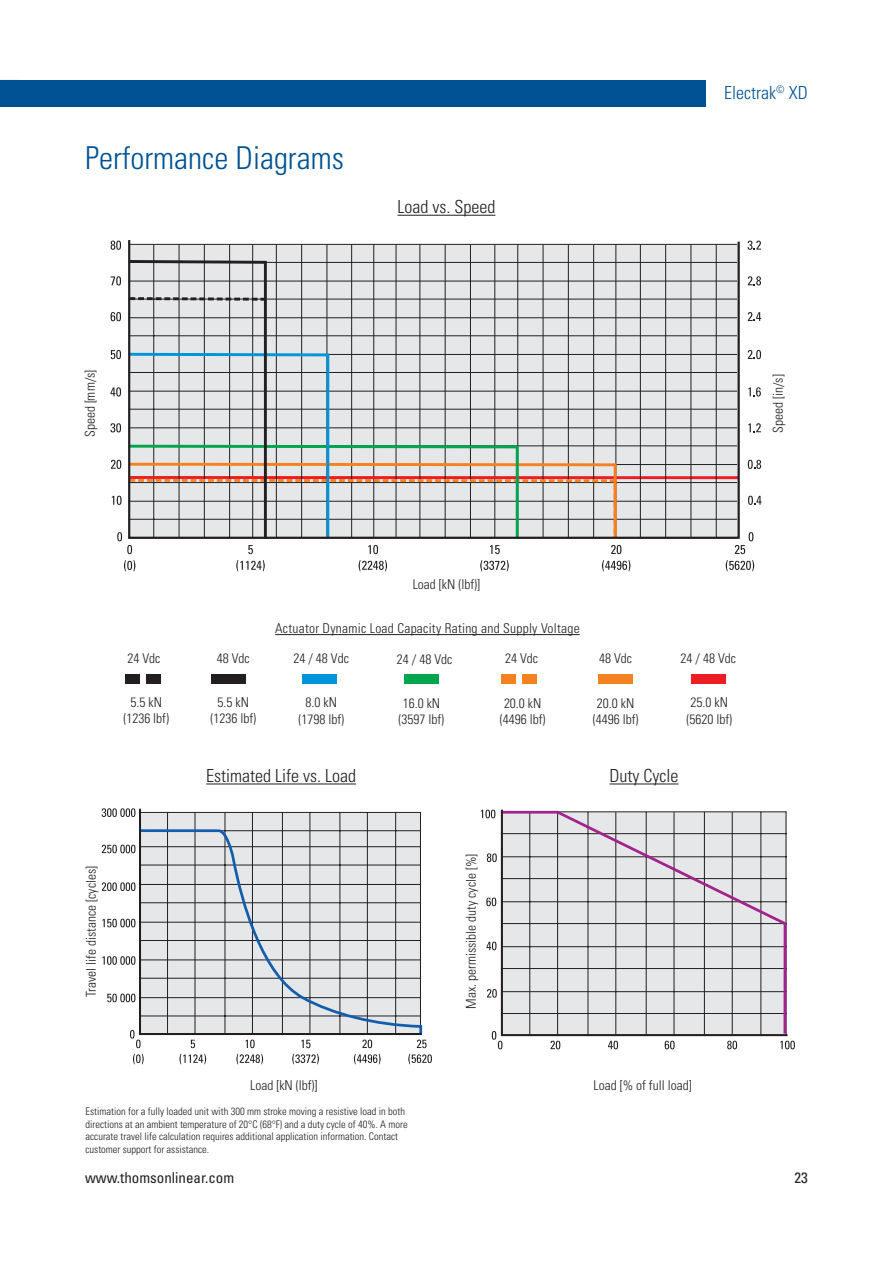
<style>
.page{position:relative;width:893px;height:1263px;background:#fff}
.page>*{position:absolute;margin:0;border:0;box-sizing:border-box;transform-origin:0 0}
.t1{font:300 condensed 31.5px "Univers LT Std";color:#005294}
.t2{font:300 condensed 18px "Univers LT Std";color:#231f20}
.t3{font:300 condensed 18px "Univers LT Std";color:#005294}
.t4{font:condensed 15px "Univers LT Std";color:#231f20}
.t5{font:300 condensed 13.5px "Univers LT Std";color:#231f20}
.t6{font:300 condensed 13.5px "Univers LT Std";letter-spacing:.02em;color:#231f20}
.t7{font:300 condensed 10.5px/12.6px "Univers LT Std";color:#231f20}
</style>
<div class="page">
<div style="left:0;top:80px;width:706px;height:27px;background:#005294"></div>
<svg style="left:124px;top:560px;width:11px;height:11px"></svg>
<svg style="left:111px;top:241px;width:10px;height:9px"></svg>
<svg style="left:748px;top:496px;width:14px;height:9px"></svg>
<svg style="left:748px;top:460px;width:13px;height:9px"></svg>
<svg style="left:748px;top:423px;width:13px;height:9px"></svg>
<svg style="left:748px;top:387px;width:13px;height:9px"></svg>
<svg style="left:748px;top:350px;width:13px;height:9px"></svg>
<svg style="left:748px;top:312px;width:13px;height:9px"></svg>
<svg style="left:748px;top:276px;width:13px;height:9px"></svg>
<svg style="left:747px;top:241px;width:14px;height:9px"></svg>
<svg style="left:236px;top:560px;width:29px;height:11px"></svg>
<svg style="left:359px;top:560px;width:28px;height:11px"></svg>
<svg style="left:480px;top:560px;width:29px;height:11px"></svg>
<svg style="left:602px;top:560px;width:28px;height:11px"></svg>
<svg style="left:735px;top:532px;width:18px;height:22px"></svg>
<svg style="left:726px;top:560px;width:28px;height:11px"></svg>
<svg style="left:110px;top:276px;width:511px;height:278px"></svg>
<svg style="left:127px;top:240px;width:614px;height:300px;background:#d0cfcf"></svg>
<div style="left:212px;top:675px;width:34px;height:9px;background:#231f20"></div>
<div style="left:303px;top:675px;width:34px;height:9px;background:#0095d9"></div>
<div style="left:404px;top:675px;width:34px;height:9px;background:#00a54f"></div>
<div style="left:598px;top:675px;width:34px;height:9px;background:#f58220"></div>
<div style="left:692px;top:675px;width:34px;height:9px;background:#ee1d23"></div>
<div style="left:125px;top:675px;width:14px;height:9px;background:#231f20"></div>
<div style="left:146px;top:675px;width:14px;height:9px;background:#231f20"></div>
<div style="left:501px;top:675px;width:14px;height:9px;background:#f58220"></div>
<div style="left:522px;top:675px;width:14px;height:9px;background:#f58220"></div>
<hr style="left:397px;top:215px;width:98px;height:1px;background:#231f20">
<hr style="left:206px;top:783px;width:150px;height:1px;background:#231f20">
<hr style="left:609px;top:783px;width:69px;height:1px;background:#231f20">
<hr style="left:275px;top:634px;width:305px;height:1px;background:#231f20">
<svg style="left:107px;top:994px;width:28px;height:8px"></svg>
<svg style="left:130px;top:1030px;width:11px;height:18px"></svg>
<svg style="left:133px;top:1054px;width:11px;height:10px"></svg>
<svg style="left:191px;top:1040px;width:4px;height:8px"></svg>
<svg style="left:179px;top:1054px;width:27px;height:10px"></svg>
<svg style="left:246px;top:1039px;width:9px;height:9px"></svg>
<svg style="left:236px;top:1054px;width:27px;height:10px"></svg>
<svg style="left:301px;top:1040px;width:9px;height:8px"></svg>
<svg style="left:292px;top:1054px;width:27px;height:10px"></svg>
<svg style="left:362px;top:1039px;width:10px;height:9px"></svg>
<svg style="left:354px;top:1054px;width:27px;height:10px"></svg>
<svg style="left:417px;top:1039px;width:10px;height:9px"></svg>
<svg style="left:408px;top:1054px;width:24px;height:10px"></svg>
<svg style="left:102px;top:956px;width:33px;height:9px"></svg>
<svg style="left:102px;top:919px;width:33px;height:8px"></svg>
<svg style="left:102px;top:882px;width:33px;height:9px"></svg>
<svg style="left:102px;top:845px;width:33px;height:8px"></svg>
<svg style="left:101px;top:808px;width:34px;height:9px"></svg>
<svg style="left:138px;top:808px;width:285px;height:228px;background:#d0d1d5"></svg>
<svg style="left:492px;top:1031px;width:10px;height:18px"></svg>
<svg style="left:550px;top:1041px;width:10px;height:8px"></svg>
<svg style="left:608px;top:1041px;width:10px;height:8px"></svg>
<svg style="left:665px;top:1041px;width:10px;height:8px"></svg>
<svg style="left:727px;top:1041px;width:10px;height:8px"></svg>
<svg style="left:780px;top:1041px;width:15px;height:8px"></svg>
<svg style="left:487px;top:989px;width:10px;height:9px"></svg>
<svg style="left:486px;top:942px;width:10px;height:8px"></svg>
<svg style="left:486px;top:897px;width:10px;height:9px"></svg>
<svg style="left:487px;top:853px;width:10px;height:9px"></svg>
<svg style="left:481px;top:810px;width:14px;height:8px"></svg>
<svg style="left:500px;top:809px;width:288px;height:228px;background:#dbdadd"></svg>
<p class="t1" style="left:85px;top:139px;width:260px">Performance Diagrams</p>
<p class="t2" style="left:397px;top:196px;width:99px">Load vs. Speed</p>
<h2 class="t3" style="left:724px;top:82px;width:85px">Electrak<sup>©</sup> XD</h2>
<p class="t5" style="left:82px;top:437px;width:69px;rotate:-90deg">Speed [mm/s]</p>
<p class="t5" style="left:770px;top:433px;width:60px;rotate:-90deg">Speed [in/s]</p>
<p class="t5" style="left:413px;top:576px;width:69px">Load [kN (lbf)]</p>
<p class="t5" style="left:128px;top:650px;width:34px">24 Vdc</p>
<p class="t5" style="left:130px;top:694px;width:33px">5.5 kN</p>
<p class="t5" style="left:123px;top:711px;width:47px">(1236 lbf)</p>
<p class="t5" style="left:83px;top:997px;width:132px;rotate:-90deg">Travel life distance [cycles]</p>
<p class="t5" style="left:217px;top:650px;width:34px">48 Vdc</p>
<p class="t5" style="left:217px;top:694px;width:33px">5.5 kN</p>
<p class="t5" style="left:210px;top:711px;width:47px">(1236 lbf)</p>
<p class="t6" style="left:275px;top:620px;width:306px">Actuator Dynamic Load Capacity Rating and Supply Voltage</p>
<p class="t5" style="left:293px;top:650px;width:57px">24 / 48 Vdc</p>
<p class="t5" style="left:397px;top:651px;width:57px">24 / 48 Vdc</p>
<p class="t5" style="left:505px;top:650px;width:34px">24 Vdc</p>
<p class="t5" style="left:599px;top:650px;width:34px">48 Vdc</p>
<p class="t5" style="left:305px;top:694px;width:33px">8.0 kN</p>
<p class="t5" style="left:298px;top:711px;width:47px">(1798 lbf)</p>
<p class="t5" style="left:403px;top:695px;width:39px">16.0 kN</p>
<p class="t5" style="left:399px;top:711px;width:47px">(3597 lbf)</p>
<p class="t5" style="left:504px;top:695px;width:39px">20.0 kN</p>
<p class="t5" style="left:500px;top:711px;width:47px">(4496 lbf)</p>
<p class="t5" style="left:597px;top:695px;width:39px">20.0 kN</p>
<p class="t5" style="left:593px;top:711px;width:47px">(4496 lbf)</p>
<p class="t5" style="left:681px;top:650px;width:57px">24 / 48 Vdc</p>
<p class="t5" style="left:691px;top:694px;width:39px">25.0 kN</p>
<p class="t5" style="left:686px;top:711px;width:47px">(5620 lbf)</p>
<p class="t2" style="left:206px;top:765px;width:151px">Estimated Life vs. Load</p>
<p class="t2" style="left:609px;top:765px;width:70px">Duty Cycle</p>
<p class="t5" style="left:463px;top:1009px;width:157px;rotate:-90deg">Max. permissible duty cycle [%]</p>
<p class="t5" style="left:250px;top:1077px;width:69px">Load [kN (lbf)]</p>
<p class="t5" style="left:593px;top:1077px;width:100px">Load [% of full load]</p>
<p class="t7" style="left:86px;top:1105px;width:324px">Estimation for a fully loaded unit with 300 mm stroke moving a resistive load in both directions at an ambient temperature of 20°C (68°F) and a duty cycle of 40%. A more accurate travel life calculation requires additional application information. Contact customer support for assistance.</p>
<p class="t4" style="left:85px;top:1168px;width:151px">www.thomsonlinear.com</p>
<p class="t4" style="left:795px;top:1168px;width:15px">23</p>
</div>
